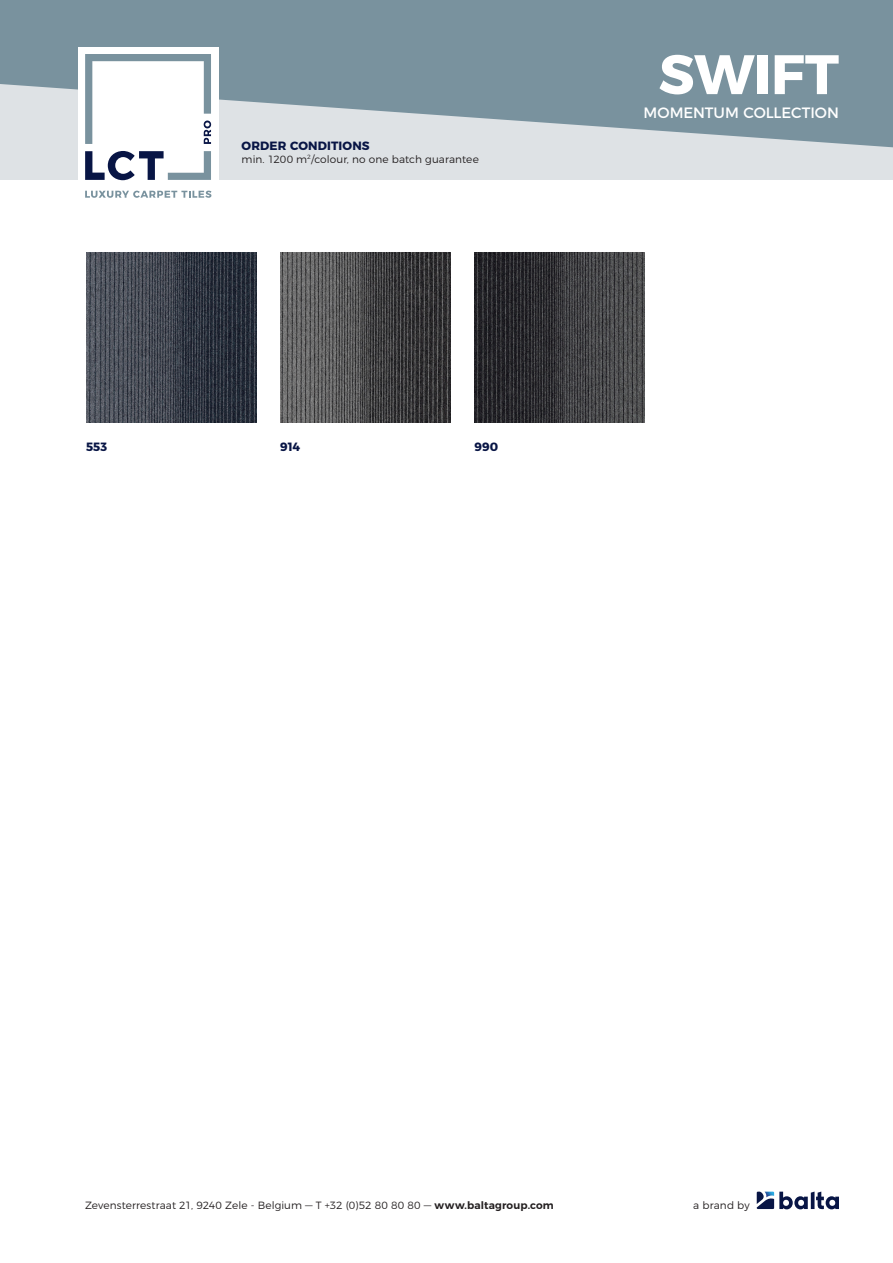
<style>
.page{position:relative;width:893px;height:1263px;background:#fff}
.page>*{position:absolute;margin:0;border:0;box-sizing:border-box;transform-origin:0 0}
.Collectie{font:700 55.5px "Montserrat";letter-spacing:-.005em;color:#fff}
.Collectie-2{font:15px "Montserrat";letter-spacing:-.005em;color:#fff}
.technische_geg{font:700 12px "Montserrat";letter-spacing:.015em;color:#081545}
.kleur{font:700 12px "Montserrat";color:#081545}
.technische_geg-2{font:300 10.5px "Montserrat";letter-spacing:.01em;color:#231f20}
.s1{font-weight:600}
</style>
<div class="page">
<svg style="left:757px;top:1191px;width:82px;height:18px"></svg>
<div style="left:0;top:0;width:893px;height:180px;background:#dee2e5"></div>
<svg style="left:0;top:0;width:893px;height:148px;fill:#79929e"></svg>
<div style="left:78px;top:48px;width:141px;height:156px;background:#fff"></div>
<svg style="left:85px;top:191px;width:126px;height:7px"></svg>
<svg style="left:85px;top:151px;width:126px;height:29px"></svg>
<svg style="left:85px;top:54px;width:126px;height:90px"></svg>
<img style="left:86px;top:252px;width:170px;height:170px">
<img style="left:280px;top:252px;width:170px;height:170px">
<img style="left:475px;top:252px;width:170px;height:170px">
<p class="technische_geg" style="left:242px;top:136px;width:130px">ORDER CONDITIONS</p>
<p class="technische_geg-2" style="left:242px;top:151px;width:239px">min. 1200 m<sup>2</sup>/colour, no one batch guarantee</p>
<p class="kleur" style="left:86px;top:437px;width:23px">553</p>
<p class="kleur" style="left:280px;top:437px;width:21px">914</p>
<p class="kleur" style="left:474px;top:437px;width:25px">990</p>
<p class="Collectie" style="left:659px;top:29px;width:182px">SWIFT</p>
<p class="Collectie-2" style="left:644px;top:101px;width:197px">MOMENTUM COLLECTION</p>
<p class="technische_geg-2" style="left:85px;top:1197px;width:470px">Zevensterrestraat 21, 9240 Zele - Belgium — T +32 (0)52 80 80 80 — <span class="s1">www.baltagroup.com</span></p>
<p class="technische_geg-2" style="left:693px;top:1197px;width:58px">a brand by</p>
</div>
